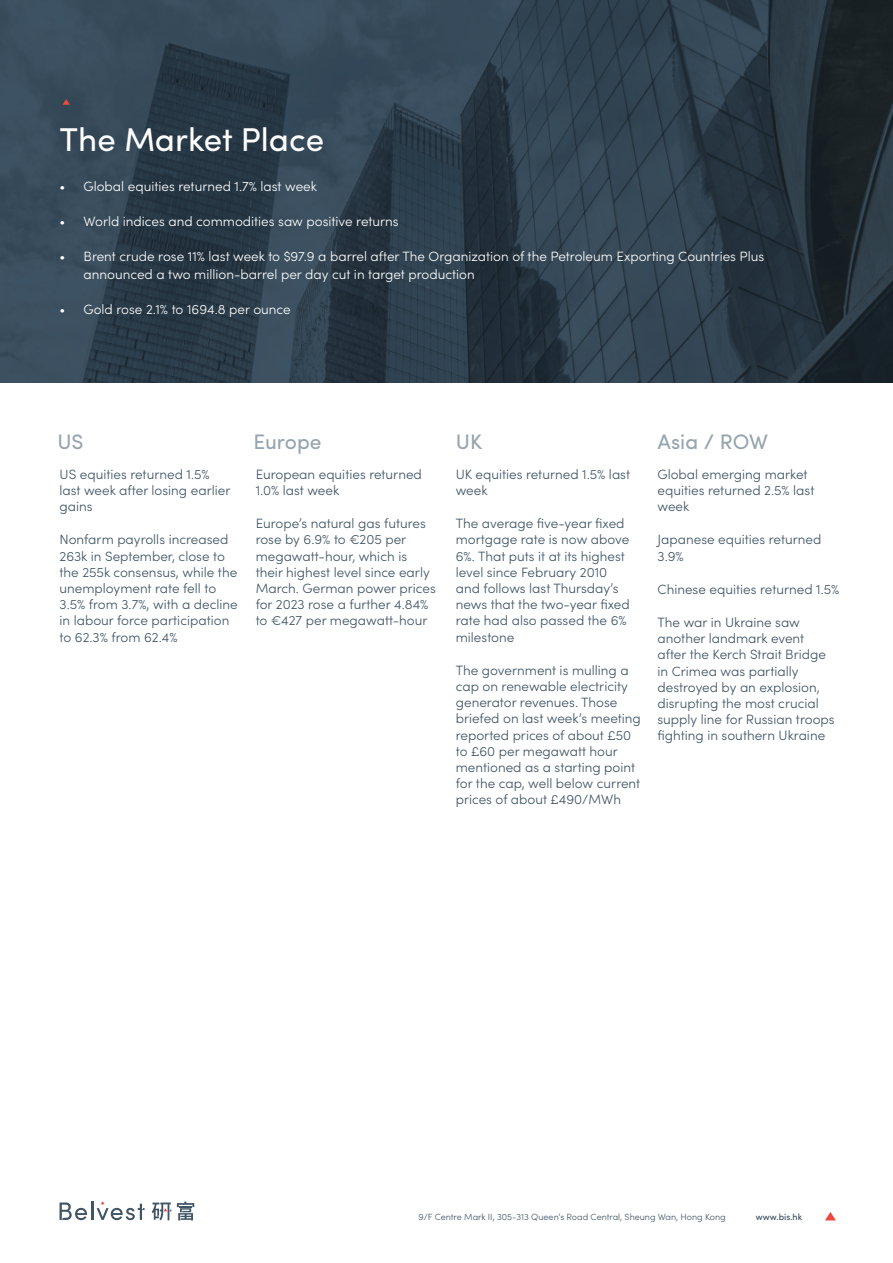
<style>
.page{position:relative;width:893px;height:1263px;background:#fff}
.page>*{position:absolute;margin:0;border:0;box-sizing:border-box;transform-origin:0 0}
.t1{font:33px "Sofia Pro";color:#fff}
.t2{font:21px "Sofia Pro";color:#95a4ae}
.t3{font:300 13.5px/16.2px "Sofia Pro";color:#3f5465}
.t4{font:300 13.5px/18px "Sofia Pro";color:#fff}
.t5{font:300 9px "Sofia Pro";color:#3f5465}
.t6{font:500 9px "Sofia Pro";color:#3f5465}
</style>
<div class="page">
<svg style="left:825px;top:1212px;width:11px;height:8px"></svg>
<svg style="left:177px;top:1201px;width:17px;height:19px"></svg>
<svg style="left:152px;top:1202px;width:19px;height:18px"></svg>
<svg style="left:60px;top:1201px;width:85px;height:19px"></svg>
<svg style="left:0;top:0;width:893px;height:383px;background:#2d3e4b"></svg>
<svg style="left:63px;top:99px;width:7px;height:6px"></svg>
<p class="t1" style="left:60px;top:115px;width:266px">The Market Place</p>
<p class="t4" style="left:60px;top:177px;width:259px">• Global equities returned 1.7% last week</p>
<p class="t4" style="left:60px;top:212px;width:341px">• World indices and commodities saw positive returns</p>
<p class="t4" style="left:84px;top:247px;width:682px;text-indent:-24px">• Brent crude rose 11% last week to $97.9 a barrel after The Organization of the Petroleum Exporting Countries Plus announced a two million-barrel per day cut in target production</p>
<p class="t4" style="left:60px;top:300px;width:233px">• Gold rose 2.1% to 1694.8 per ounce</p>
<p class="t2" style="left:57px;top:426px;width:28px">US</p>
<p class="t2" style="left:254px;top:426px;width:70px">Europe</p>
<p class="t2" style="left:456px;top:426px;width:28px">UK</p>
<p class="t2" style="left:657px;top:426px;width:112px">Asia / ROW</p>
<p class="t3" style="left:60px;top:465px;width:172px">US equities returned 1.5% last week after losing earlier gains</p>
<p class="t3" style="left:60px;top:531px;width:180px">Nonfarm payrolls increased<br>263k in September, close to the 255k consensus, while the unemployment rate fell to<br>3.5% from 3.7%, with a decline in labour force participation to 62.3% from 62.4%</p>
<p class="t3" style="left:256px;top:465px;width:168px">European equities returned<br>1.0% last week</p>
<p class="t3" style="left:256px;top:514px;width:182px">Europe’s natural gas futures rose by 6.9% to €205 per megawatt-hour, which is their highest level since early<br>March. German power prices for 2023 rose a further 4.84% to €427 per megawatt-hour</p>
<p class="t3" style="left:456px;top:465px;width:176px">UK equities returned 1.5% last week</p>
<p class="t3" style="left:456px;top:514px;width:176px">The average five-year fixed mortgage rate is now above<br>6%. That puts it at its highest level since February 2010 and follows last Thursday’s news that the two-year fixed rate had also passed the 6% milestone</p>
<p class="t3" style="left:456px;top:661px;width:187px">The government is mulling a cap on renewable electricity generator revenues. Those briefed on last week’s meeting reported prices of about £50 to £60 per megawatt hour mentioned as a starting point for the cap, well below current prices of about £490/MWh</p>
<p class="t3" style="left:657px;top:465px;width:158px">Global emerging market equities returned 2.5% last week</p>
<p class="t3" style="left:657px;top:531px;width:165px">Japanese equities returned<br>3.9%</p>
<p class="t3" style="left:657px;top:580px;width:183px">Chinese equities returned 1.5%</p>
<p class="t3" style="left:657px;top:613px;width:179px">The war in Ukraine saw another landmark event after the Kerch Strait Bridge in Crimea was partially destroyed by an explosion, disrupting the most crucial supply line for Russian troops fighting in southern Ukraine</p>
<p class="t5" style="left:419px;top:1211px;width:309px">9/F Centre Mark II, 305-313 Queen’s Road Central, Sheung Wan, Hong Kong</p>
<p class="t6" style="left:756px;top:1210px;width:48px">www.bis.hk</p>
</div>
